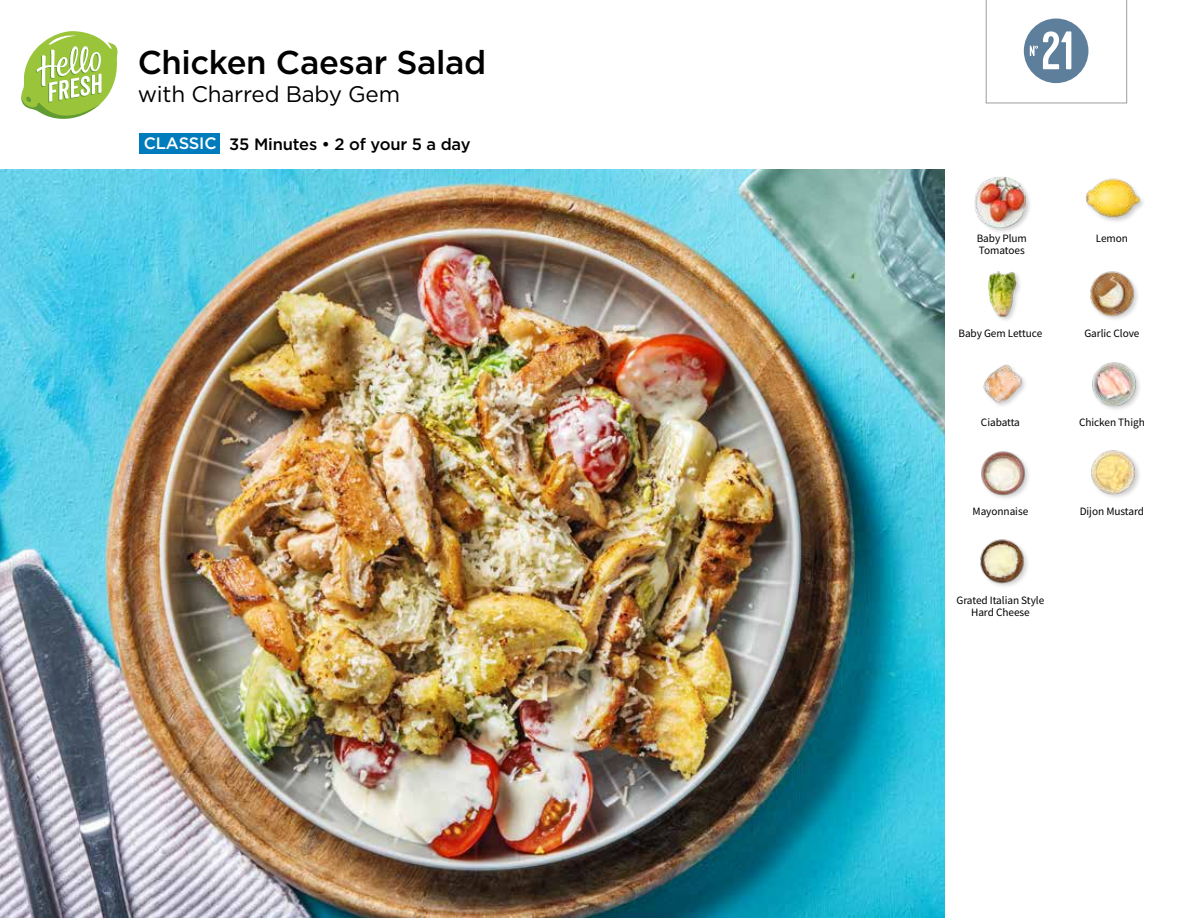
<style>
.page{position:relative;width:1188px;height:918px;background:#fff}
.page>*{position:absolute;margin:0;border:0;box-sizing:border-box;transform-origin:0 0}
.t1{font:54px "Kapra";color:#fff}
.t2{font:500 33px "Gotham";letter-spacing:-.01em;color:#000}
.t3{font:22.5px "Gotham";letter-spacing:-.01em;color:#000}
.t4{font:500 16.5px "Gotham";letter-spacing:-.01em;color:#000}
.t5{font:11.25px/12px "Source Sans Pro";letter-spacing:-.005em;color:#000}
.s1{color:#fff}
</style>
<div class="page">
<svg style="left:219px;top:133px;width:1px;height:21px"></svg>
<div style="left:139px;top:133px;width:80px;height:21px;background:#007bbb"></div>
<svg style="left:21px;top:31px;width:97px;height:88px"></svg>
<img style="left:0;top:170px;width:945px;height:748px">
<img style="left:980px;top:539px;width:48px;height:48px">
<img style="left:1091px;top:450px;width:49px;height:48px">
<img style="left:981px;top:451px;width:48px;height:48px">
<img style="left:983px;top:364px;width:42px;height:42px">
<img style="left:1092px;top:362px;width:48px;height:48px">
<img style="left:1090px;top:271px;width:48px;height:48px">
<img style="left:988px;top:271px;width:32px;height:49px">
<div style="left:973px;top:176px;width:59px;height:58px;background:#000;opacity:.2"></div>
<img style="left:974px;top:176px;width:52px;height:51px">
<img style="left:1085px;top:178px;width:56px;height:44px">
<svg style="left:986px;top:0;width:141px;height:104px"></svg>
<h2 class="t2" style="left:138px;top:41px;width:350px">Chicken Caesar Salad</h2>
<h3 class="t3" style="left:138px;top:82px;width:264px">with Charred Baby Gem</h3>
<h3 class="t4" style="left:144px;top:133px;width:328px"><span class="s1">CLASSIC</span> 35 Minutes • 2 of your 5 a day</h3>
<h1 class="t1" style="left:1041px;top:19px;width:34px">21</h1>
<p class="t5" style="left:977px;top:232px;width:52px">Baby Plum<br>Tomatoes</p>
<p class="t5" style="left:1096px;top:232px;width:34px">Lemon</p>
<p class="t5" style="left:958px;top:328px;width:85px">Baby Gem Lettuce</p>
<p class="t5" style="left:1084px;top:328px;width:57px">Garlic Clove</p>
<p class="t5" style="left:981px;top:416px;width:40px">Ciabatta</p>
<p class="t5" style="left:1079px;top:416px;width:67px">Chicken Thigh</p>
<p class="t5" style="left:973px;top:505px;width:57px">Mayonnaise</p>
<p class="t5" style="left:1080px;top:505px;width:66px">Dijon Mustard</p>
<p class="t5" style="left:957px;top:594px;width:89px;text-align:center">Grated Italian Style<br>Hard Cheese</p>
</div>
